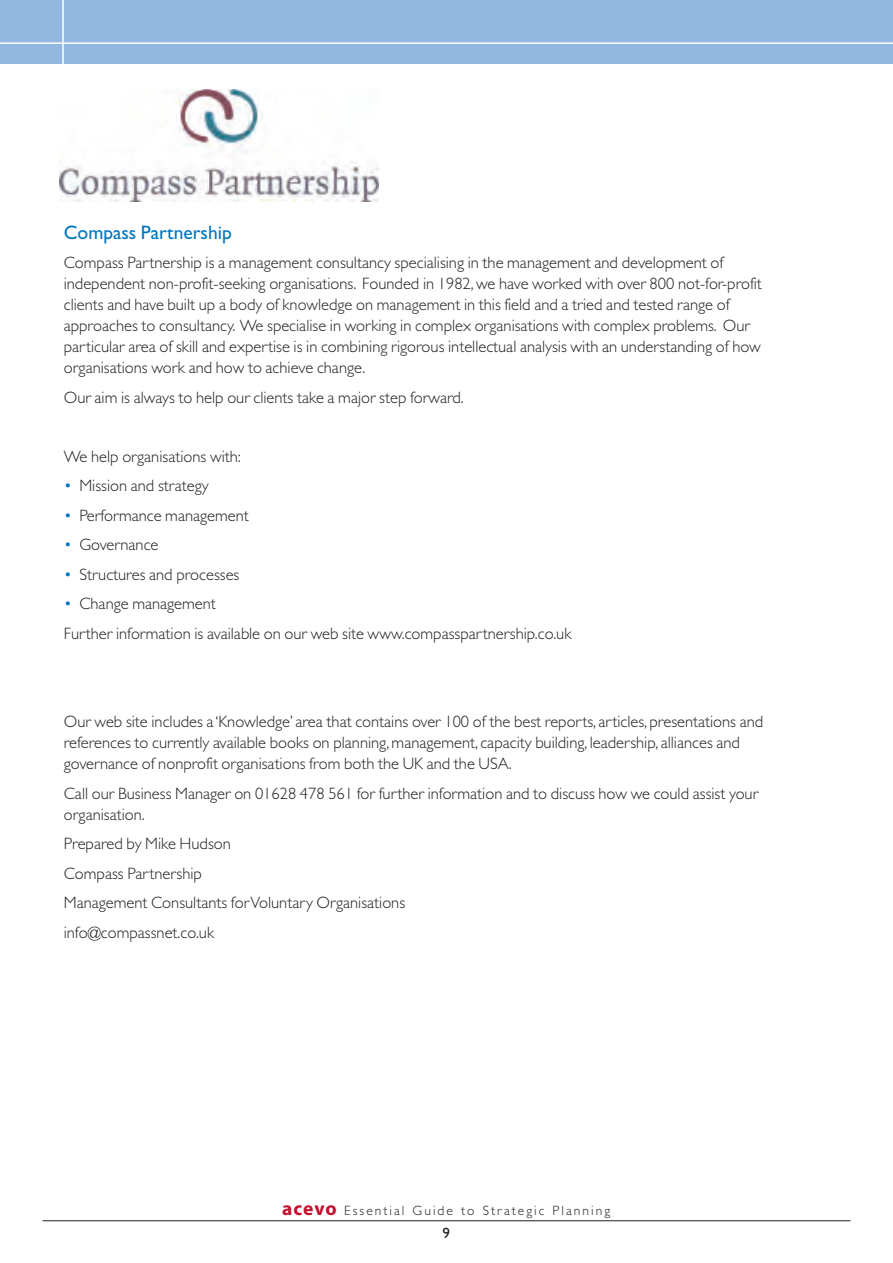
<style>
.page{position:relative;width:893px;height:1263px;background:#fff}
.page>*{position:absolute;margin:0;border:0;box-sizing:border-box;transform-origin:0 0}
.t1{font:19.5px "Gill Sans";color:#0077c0}
.t2{font:300 16.5px/21px "Gill Sans";color:#231f20}
.t3{font:15px "Gill Sans";color:#231f20}
.t4{font:300 13.5px "Gill Sans";letter-spacing:.15em;color:#231f20}
.s1{color:#0077c0}
.s2{font-family:"Myriad Pro";font-weight:700;font-size:19.5px;color:#c3102f}
</style>
<div class="page">
<div style="left:0;top:0;width:893px;height:64px;background:#94b7e0"></div>
<hr style="left:62px;top:0;width:2px;height:67px;background:#fff">
<hr style="left:0;top:42px;width:893px;height:2px;background:#fff">
<hr style="left:43px;top:1220px;width:807px;height:1px;background:#231f20">
<img style="left:60px;top:89px;width:319px;height:112px">
<p class="t1" style="left:64px;top:225px;width:169px">Compass Partnership</p>
<p class="t2" style="left:64px;top:254px;width:700px">Compass Partnership is a management consultancy specialising in the management and development of independent non-profit-seeking organisations. Founded in 1982, we have worked with over 800 not-for-profit clients and have built up a body of knowledge on management in this field and a tried and tested range of approaches to consultancy. We specialise in working in complex organisations with complex problems. Our particular area of skill and expertise is in combining rigorous intellectual analysis with an understanding of how organisations work and how to achieve change.</p>
<p class="t2" style="left:64px;top:388px;width:402px">Our aim is always to help our clients take a major step forward.</p>
<p class="t2" style="left:64px;top:447px;width:178px">We help organisations with:</p>
<p class="t2" style="left:64px;top:477px;width:146px"><span class="s1">•</span> Mission and strategy</p>
<p class="t2" style="left:64px;top:506px;width:187px"><span class="s1">•</span> Performance management</p>
<p class="t2" style="left:64px;top:536px;width:96px"><span class="s1">•</span> Governance</p>
<p class="t2" style="left:64px;top:565px;width:177px"><span class="s1">•</span> Structures and processes</p>
<p class="t2" style="left:64px;top:590px;width:509px;line-height:29.5px"><span class="s1">•</span> Change management<br>Further information is available on our web site www.compasspartnership.co.uk</p>
<p class="t2" style="left:64px;top:713px;width:701px">Our web site includes a ‘Knowledge’ area that contains over 100 of the best reports, articles, presentations and references to currently available books on planning, management, capacity building, leadership, alliances and governance of nonprofit organisations from both the UK and the USA.</p>
<p class="t2" style="left:64px;top:784px;width:696px">Call our Business Manager on 01628 478 561 for further information and to discuss how we could assist your organisation.</p>
<p class="t2" style="left:64px;top:830px;width:343px;line-height:29.5px">Prepared by Mike Hudson<br>Compass Partnership<br>Management Consultants for Voluntary Organisations info@compassnet.co.uk</p>
<p class="t4" style="left:282px;top:1206px;width:329px"><span class="s2">acevo</span> Essential Guide to Strategic Planning</p>
<p class="t3" style="left:442px;top:1227px;width:9px">9</p>
</div>
